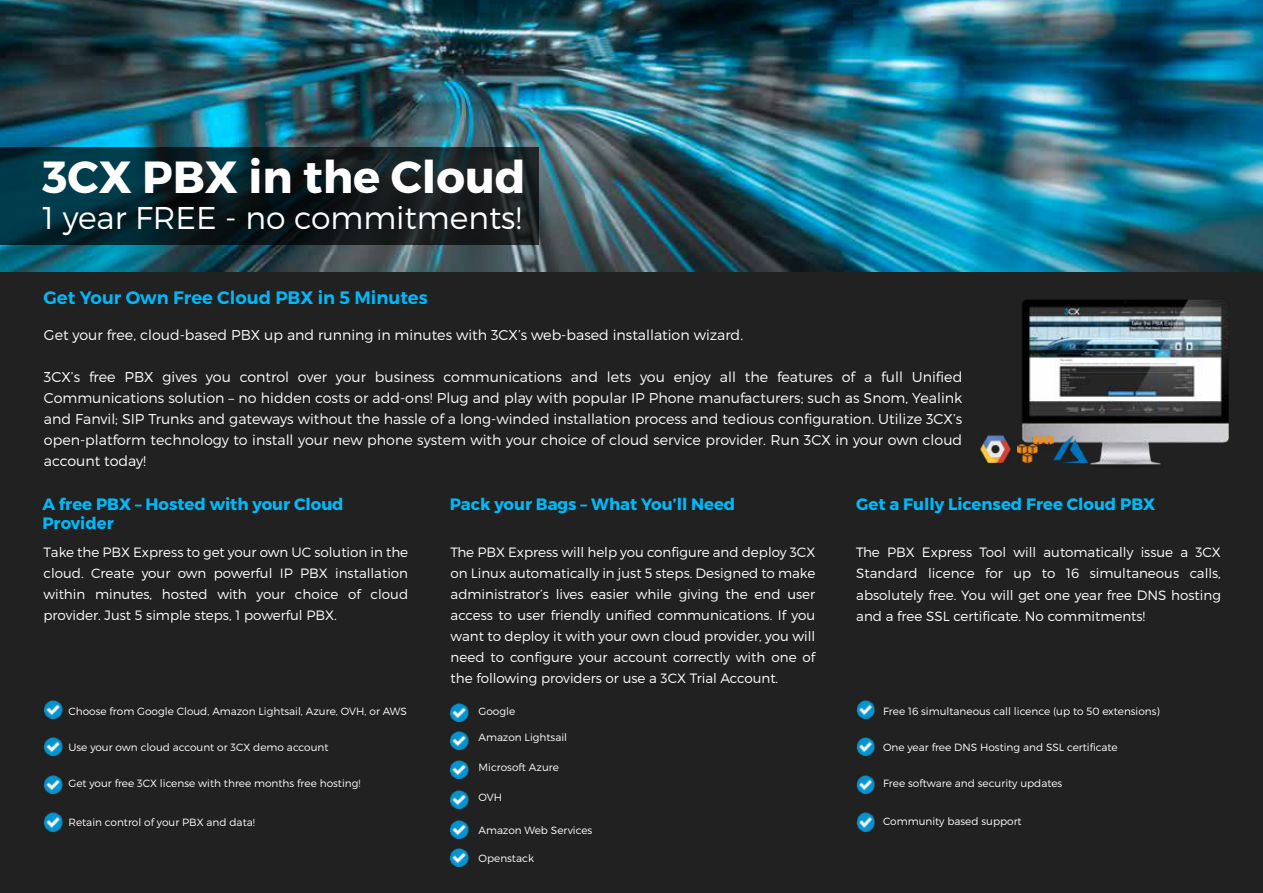
<style>
.page{position:relative;width:1263px;height:893px;background:#fff}
.page>*{position:absolute;margin:0;border:0;box-sizing:border-box;transform-origin:0 0}
.t1{font:700 45px "Montserrat";color:#fff}
.t2{font:300 31.5px "Montserrat";color:#fff}
.t3{font:600 18px "Montserrat";color:#00b9f9}
.t4{font:700 16.5px/19.8px "Montserrat";color:#00b9f9}
.t5{font:300 14.25px/21px "Montserrat";color:#fff;text-align:justify}
.t6{font:300 13.5px/21px "Montserrat";color:#fff;text-align:justify}
.t7{font:300 10.5px "Montserrat";color:#fff}
</style>
<div class="page">
<img style="left:0;top:0;width:1263px;height:273px">
<div style="left:0;top:273px;width:1263px;height:620px;background:#212121"></div>
<svg style="left:0;top:147px;width:538px;height:98px"></svg>
<img style="left:1017px;top:299px;width:212px;height:166px">
<img style="left:1018px;top:436px;width:72px;height:26px">
<img style="left:980px;top:435px;width:31px;height:28px">
<img style="left:43px;top:700px;width:20px;height:19px">
<img style="left:43px;top:813px;width:20px;height:19px">
<img style="left:43px;top:775px;width:20px;height:19px">
<img style="left:43px;top:738px;width:20px;height:19px">
<img style="left:449px;top:703px;width:20px;height:19px">
<img style="left:449px;top:791px;width:20px;height:19px">
<img style="left:449px;top:848px;width:20px;height:19px">
<img style="left:449px;top:820px;width:20px;height:19px">
<img style="left:449px;top:761px;width:20px;height:19px">
<img style="left:449px;top:731px;width:20px;height:20px">
<img style="left:856px;top:700px;width:19px;height:19px">
<img style="left:856px;top:813px;width:19px;height:19px">
<img style="left:856px;top:775px;width:19px;height:19px">
<img style="left:856px;top:738px;width:19px;height:19px">
<h1 class="t1" style="left:42px;top:149px;width:485px">3CX PBX in the Cloud</h1>
<h2 class="t2" style="left:42px;top:198px;width:481px">1 year FREE - no commitments!</h2>
<h3 class="t3" style="left:44px;top:287px;width:386px">Get Your Own Free Cloud PBX in 5 Minutes</h3>
<p class="t5" style="left:44px;top:324px;width:701px">Get your free, cloud-based PBX up and running in minutes with 3CX’s web-based installation wizard.</p>
<p class="t5" style="left:44px;top:366px;width:920px">3CX’s free PBX gives you control over your business communications and lets you enjoy all the features of a full Unified Communications solution – no hidden costs or add-ons! Plug and play with popular IP Phone manufacturers; such as Snom, Yealink and Fanvil; SIP Trunks and gateways without the hassle of a long-winded installation process and tedious configuration. Utilize 3CX’s open-platform technology to install your new phone system with your choice of cloud service provider. Run 3CX in your own cloud account today!</p>
<p class="t4" style="left:42px;top:494px;width:303px">A free PBX – Hosted with your Cloud<br>Provider</p>
<p class="t4" style="left:450px;top:494px;width:287px">Pack your Bags – What You’ll Need</p>
<p class="t4" style="left:856px;top:494px;width:300px">Get a Fully Licensed Free Cloud PBX</p>
<p class="t6" style="left:43px;top:542px;width:366px">Take the PBX Express to get your own UC solution in the cloud. Create your own powerful IP PBX installation within minutes, hosted with your choice of cloud provider. Just 5 simple steps, 1 powerful PBX.</p>
<p class="t6" style="left:451px;top:542px;width:366px">The PBX Express will help you configure and deploy 3CX on Linux automatically in just 5 steps. Designed to make administrator’s lives easier while giving the end user access to user friendly unified communications. If you want to deploy it with your own cloud provider, you will need to configure your account correctly with one of the following providers or use a 3CX Trial Account.</p>
<p class="t6" style="left:856px;top:542px;width:366px">The PBX Express Tool will automatically issue a 3CX Standard licence for up to 16 simultaneous calls, absolutely free. You will get one year free DNS hosting and a free SSL certificate. No commitments!</p>
<p class="t7" style="left:68px;top:705px;width:340px">Choose from Google Cloud, Amazon Lightsail, Azure, OVH, or AWS</p>
<p class="t7" style="left:68px;top:740px;width:262px">Use your own cloud account or 3CX demo account</p>
<p class="t7" style="left:68px;top:777px;width:294px">Get your free 3CX license with three months free hosting!</p>
<p class="t7" style="left:68px;top:815px;width:188px">Retain control of your PBX and data!</p>
<p class="t7" style="left:478px;top:705px;width:38px">Google</p>
<p class="t7" style="left:478px;top:731px;width:90px">Amazon Lightsail</p>
<p class="t7" style="left:478px;top:761px;width:82px">Microsoft Azure</p>
<p class="t7" style="left:478px;top:791px;width:25px">OVH</p>
<p class="t7" style="left:478px;top:824px;width:115px">Amazon Web Services</p>
<p class="t7" style="left:478px;top:852px;width:57px">Openstack</p>
<p class="t7" style="left:883px;top:705px;width:278px">Free 16 simultaneous call licence (up to 50 extensions)</p>
<p class="t7" style="left:883px;top:740px;width:236px">One year free DNS Hosting and SSL certificate</p>
<p class="t7" style="left:883px;top:777px;width:181px">Free software and security updates</p>
<p class="t7" style="left:883px;top:814px;width:140px">Community based support</p>
</div>
